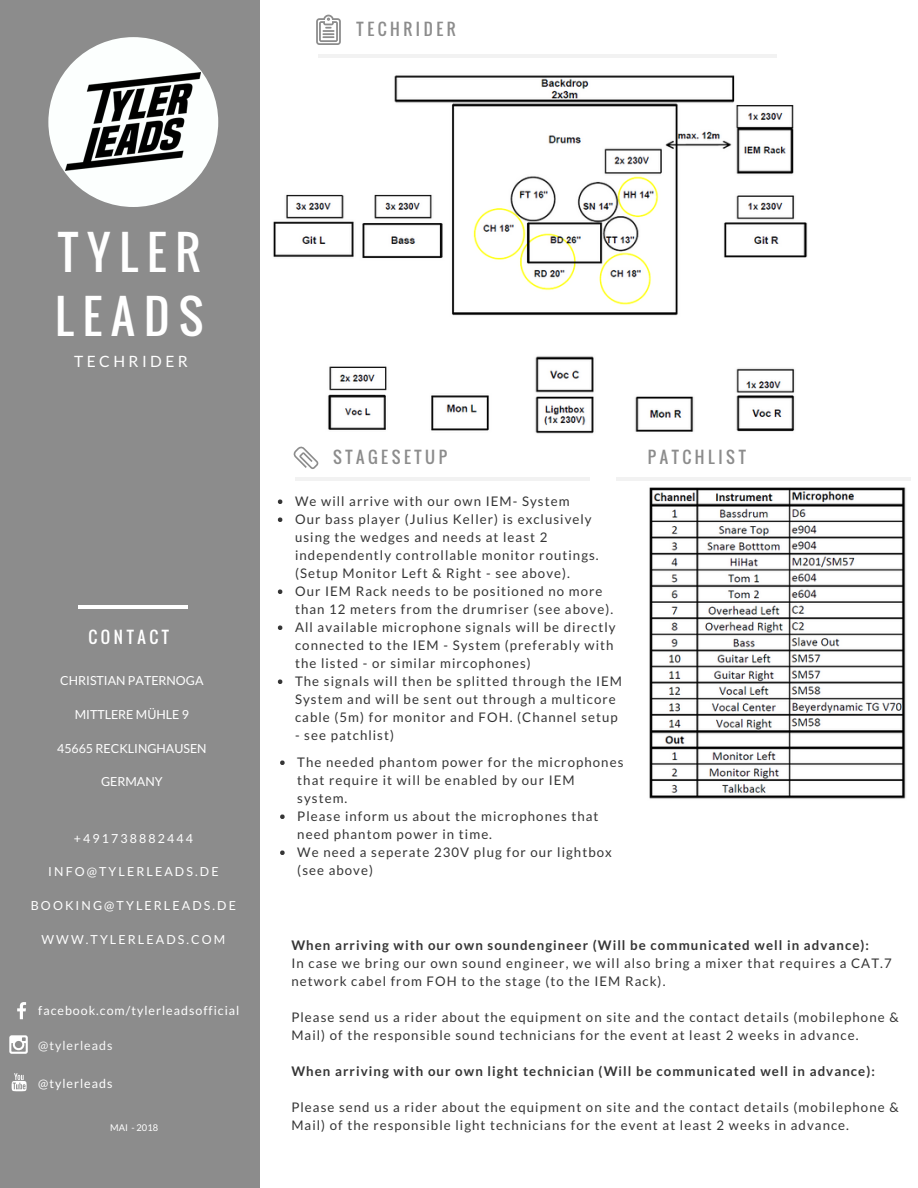
<style>
.page{position:relative;width:918px;height:1188px;background:#fff}
.page>*{position:absolute;margin:0;border:0;box-sizing:border-box;transform-origin:0 0}
.t1{font:45.9px/64.2px "Oswald";letter-spacing:.2em;color:#fff}
.t2{font:16.35px "Oswald";letter-spacing:.22em;color:#8c8c8c}
.t3{font:16.35px "Oswald";letter-spacing:.22em;color:#fff}
.t4{font:15.6px "Lato";letter-spacing:.22em;color:#fff}
.t5{font:13.2px/18px "Lato";letter-spacing:.08em;color:#353535}
.t6{font:700 13.2px "Lato";letter-spacing:.08em;color:#353535}
.t7{font:12.45px "Lato";letter-spacing:.17em;color:#fff}
.t8{font:12.45px "Lato";color:#fff}
.t9{font:12.45px "Lato";letter-spacing:.08em;color:#fff}
.t10{font:12.45px "Lato";letter-spacing:.08em;color:#f8f8f8}
.t11{font:9.3px "Lato";color:#fff}
</style>
<div class="page">
<div style="left:0;top:0;width:260px;height:1188px;background:#8c8c8c"></div>
<hr style="left:78px;top:605px;width:110px;height:4px;background:#fff">
<hr style="left:319px;top:54px;width:458px;height:3px;background:#f2f2f2">
<svg style="left:17px;top:1002px;width:9px;height:17px"></svg>
<svg style="left:9px;top:1035px;width:19px;height:19px"></svg>
<hr style="left:295px;top:477px;width:294px;height:3px;background:#f2f2f2">
<svg style="left:12px;top:1073px;width:15px;height:18px"></svg>
<svg style="left:316px;top:15px;width:25px;height:30px"></svg>
<svg style="left:294px;top:447px;width:24px;height:22px"></svg>
<svg style="left:48px;top:37px;width:171px;height:170px"></svg>
<img style="left:65px;top:72px;width:135px;height:99px">
<svg style="left:278px;top:500px;width:4px;height:4px"></svg>
<svg style="left:278px;top:518px;width:4px;height:4px"></svg>
<svg style="left:278px;top:590px;width:4px;height:4px"></svg>
<svg style="left:278px;top:626px;width:4px;height:4px"></svg>
<svg style="left:278px;top:680px;width:4px;height:4px"></svg>
<img style="left:273px;top:75px;width:535px;height:359px">
<img style="left:649px;top:487px;width:257px;height:312px">
<svg style="left:280px;top:760px;width:5px;height:5px"></svg>
<svg style="left:280px;top:814px;width:5px;height:5px"></svg>
<svg style="left:280px;top:850px;width:5px;height:5px"></svg>
<hr style="left:617px;top:477px;width:294px;height:3px;background:#f2f2f2">
<p class="t2" style="left:357px;top:16px;width:101px">TECHRIDER</p>
<h1 class="t1" style="left:55px;top:219px;width:150px">TYLER<br>LEADS</h1>
<p class="t4" style="left:74px;top:351px;width:115px">TECHRIDER</p>
<p class="t3" style="left:89px;top:624px;width:82px">CONTACT</p>
<p class="t8" style="left:60px;top:673px;width:145px">CHRISTIAN PATERNOGA</p>
<p class="t8" style="left:75px;top:707px;width:116px">MITTLERE MÜHLE 9</p>
<p class="t8" style="left:57px;top:740px;width:151px">45665 RECKLINGHAUSEN</p>
<p class="t8" style="left:101px;top:774px;width:63px">GERMANY</p>
<p class="t7" style="left:74px;top:830px;width:121px">+491738882444</p>
<p class="t7" style="left:48px;top:864px;width:172px">INFO@TYLERLEADS.DE</p>
<p class="t7" style="left:31px;top:898px;width:207px">BOOKING@TYLERLEADS.DE</p>
<p class="t7" style="left:41px;top:932px;width:185px">WWW.TYLERLEADS.COM</p>
<p class="t9" style="left:38px;top:1002px;width:203px">facebook.com/tylerleadsofficial</p>
<p class="t10" style="left:38px;top:1037px;width:76px">@tylerleads</p>
<p class="t9" style="left:38px;top:1076px;width:76px">@tylerleads</p>
<p class="t11" style="left:110px;top:1121px;width:50px">MAI - 2018</p>
<p class="t2" style="left:333px;top:444px;width:116px">STAGESETUP</p>
<p class="t5" style="left:295px;top:492px;width:329px">We will arrive with our own IEM- System<br>Our bass player (Julius Keller) is exclusively using the wedges and needs at least 2 independently controllable monitor routings. (Setup Monitor Left &amp; Right - see above).<br>Our IEM Rack needs to be positioned no more than 12 meters from the drumriser (see above).<br>All available microphone signals will be directly connected to the IEM - System (preferably with the listed - or similar mircophones)<br>The signals will then be splitted through the IEM System and will be sent out through a multicore cable (5m) for monitor and FOH. (Channel setup</p>
<p class="t5" style="left:295px;top:726px;width:101px">- see patchlist)</p>
<p class="t5" style="left:297px;top:753px;width:328px">The needed phantom power for the microphones that require it will be enabled by our IEM system.<br>Please inform us about the microphones that need phantom power in time.<br>We need a seperate 230V plug for our lightbox (see above)</p>
<p class="t2" style="left:648px;top:444px;width:99px">PATCHLIST</p>
<p class="t6" style="left:291px;top:936px;width:579px">When arriving with our own soundengineer (Will be communicated well in advance):</p>
<p class="t5" style="left:291px;top:953px;width:602px">In case we bring our own sound engineer, we will also bring a mixer that requires a CAT.7 network cabel from FOH to the stage (to the IEM Rack).</p>
<p class="t5" style="left:291px;top:1007px;width:609px">Please send us a rider about the equipment on site and the contact details (mobilephone &amp;<br>Mail) of the responsible sound technicians for the event at least 2 weeks in advance.</p>
<p class="t6" style="left:291px;top:1062px;width:585px">When arriving with our own light technician (Will be communicated well in advance):</p>
<p class="t5" style="left:291px;top:1097px;width:609px">Please send us a rider about the equipment on site and the contact details (mobilephone &amp;<br>Mail) of the responsible light technicians for the event at least 2 weeks in advance.</p>
</div>
